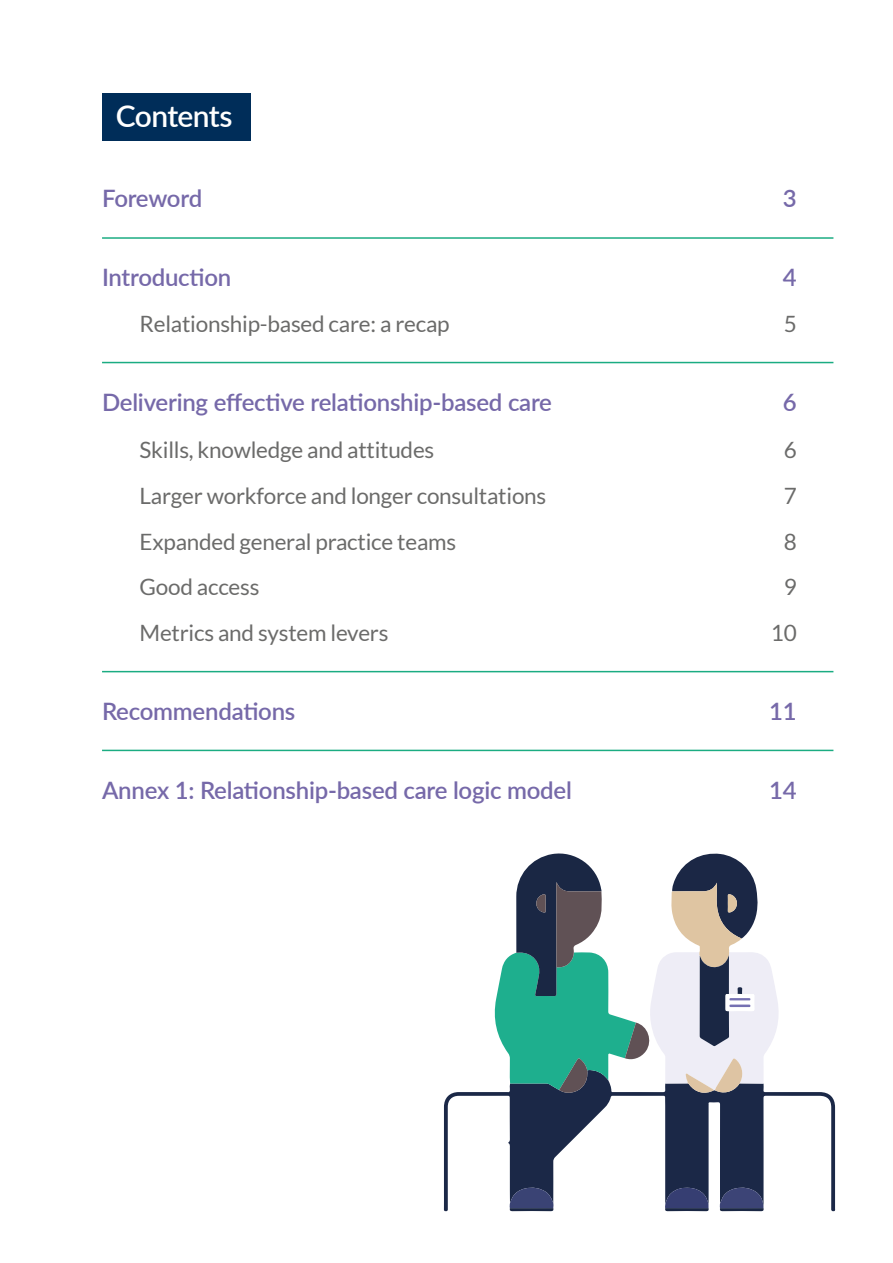
<style>
.page{position:relative;width:893px;height:1263px;background:#fff}
.page>*{position:absolute;margin:0;border:0;box-sizing:border-box;transform-origin:0 0}
.t1{font:600 30px "Lato";letter-spacing:-.025em;color:#fff}
.t2{font:600 24px "Lato";letter-spacing:-.01em;color:#7669a9}
.t3{font:22.5px "Lato";letter-spacing:-.01em;color:#6b6b6a}
</style>
<div class="page">
<hr style="left:102px;top:750px;width:731px;height:1px;background:#1bac82">
<hr style="left:102px;top:671px;width:731px;height:1px;background:#1bac82">
<hr style="left:102px;top:362px;width:731px;height:1px;background:#1bac82">
<hr style="left:102px;top:237px;width:731px;height:2px;background:#1bac82">
<div style="left:102px;top:94px;width:149px;height:47px;background:#002d59"></div>
<svg style="left:444px;top:1092px;width:391px;height:119px"></svg>
<svg style="left:509px;top:1187px;width:45px;height:24px"></svg>
<svg style="left:719px;top:1187px;width:45px;height:24px"></svg>
<svg style="left:665px;top:1187px;width:44px;height:24px"></svg>
<svg style="left:492px;top:853px;width:289px;height:242px"></svg>
<p class="t1" style="left:116px;top:95px;width:118px">Contents</p>
<h2 class="t2" style="left:102px;top:181px;width:102px">Foreword</h2>
<p class="t2" style="left:783px;top:181px;width:15px">3</p>
<p class="t2" style="left:102px;top:260px;width:131px">Introduction</p>
<p class="t2" style="left:783px;top:260px;width:15px">4</p>
<p class="t3" style="left:140px;top:311px;width:312px">Relationship-based care: a recap</p>
<p class="t3" style="left:784px;top:311px;width:15px">5</p>
<p class="t2" style="left:102px;top:385px;width:451px">Delivering effective relationship-based care</p>
<p class="t2" style="left:783px;top:385px;width:15px">6</p>
<p class="t3" style="left:140px;top:437px;width:296px">Skills, knowledge and attitudes</p>
<p class="t3" style="left:784px;top:437px;width:15px">6</p>
<p class="t3" style="left:140px;top:483px;width:408px">Larger workforce and longer consultations</p>
<p class="t3" style="left:784px;top:483px;width:15px">7</p>
<p class="t3" style="left:140px;top:529px;width:318px">Expanded general practice teams</p>
<p class="t3" style="left:784px;top:529px;width:15px">8</p>
<p class="t3" style="left:140px;top:575px;width:121px">Good access</p>
<p class="t3" style="left:784px;top:575px;width:15px">9</p>
<p class="t3" style="left:140px;top:620px;width:250px">Metrics and system levers</p>
<p class="t3" style="left:771px;top:620px;width:27px">10</p>
<p class="t2" style="left:102px;top:694px;width:195px">Recommendations</p>
<p class="t2" style="left:769px;top:694px;width:29px">11</p>
<h2 class="t2" style="left:102px;top:772px;width:471px">Annex 1: Relationship-based care logic model</h2>
<h2 class="t2" style="left:769px;top:772px;width:29px">14</h2>
</div>
